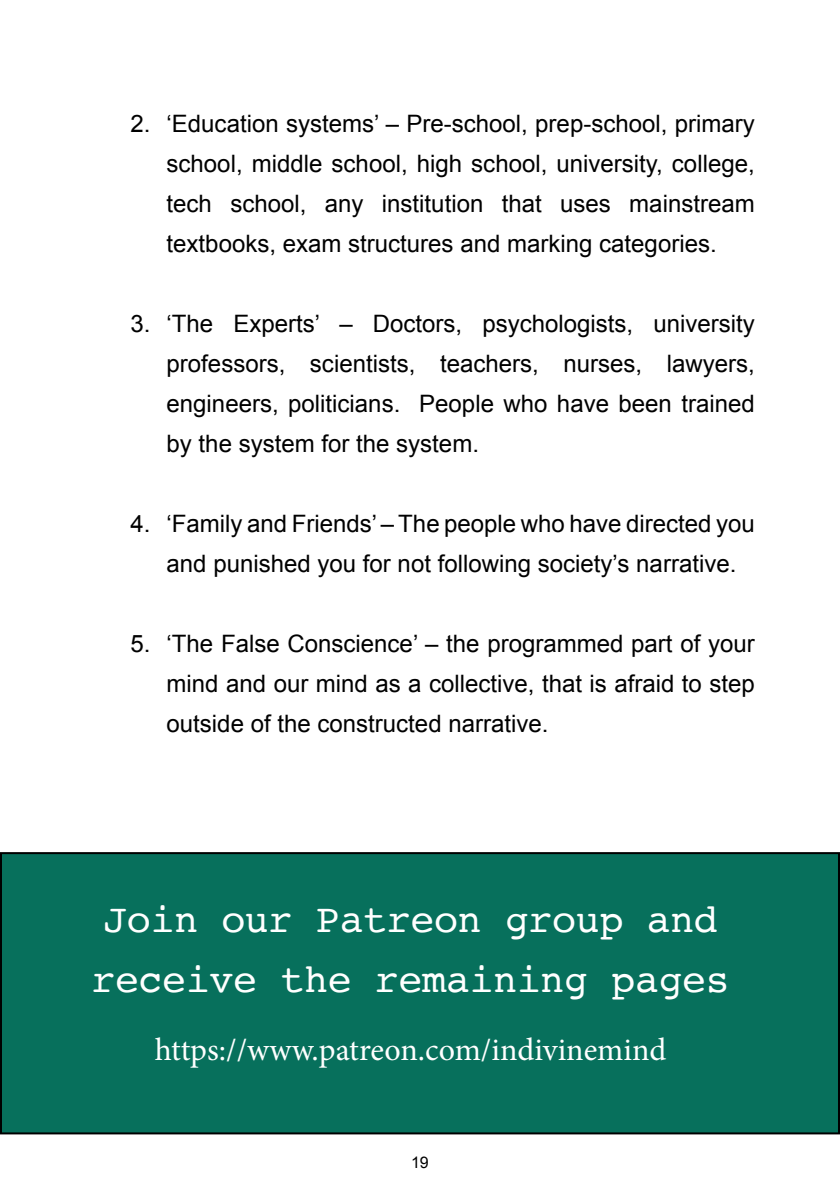
<style>
.page{position:relative;width:840px;height:1191px;background:#fff}
.page>*{position:absolute;margin:0;border:0;box-sizing:border-box;transform-origin:0 0}
.t1{font:40px/60px "Courier";letter-spacing:-.01em;color:#fff}
.t2{font:32px "Minion Pro";color:#fff}
.t3{font:24px/40px "Arial";color:#000;text-align:justify}
.t4{font:16px "Arial";color:#000}
</style>
<div class="page">
<div style="left:1px;top:853px;width:837px;height:280px;background:#07705c"></div>
<div style="left:0;top:852px;width:839px;height:282px;border:2px solid #000"></div>
<p class="t3" style="left:166px;top:104px;width:589px;text-indent:-36px">2. ‘Education systems’ – Pre-school, prep-school, primary school, middle school, high school, university, college, tech school, any institution that uses mainstream textbooks, exam structures and marking categories.</p>
<p class="t3" style="left:166px;top:304px;width:589px;text-indent:-36px">3. ‘The Experts’ – Doctors, psychologists, university professors, scientists, teachers, nurses, lawyers, engineers, politicians. People who have been trained by the system for the system.</p>
<p class="t3" style="left:166px;top:504px;width:589px;text-indent:-36px">4. ‘Family and Friends’ – The people who have directed you and punished you for not following society’s narrative.</p>
<p class="t3" style="left:166px;top:624px;width:589px;text-indent:-36px">5. ‘The False Conscience’ – the programmed part of your mind and our mind as a collective, that is afraid to step outside of the constructed narrative.</p>
<h1 class="t1" style="left:91px;top:888px;width:639px">Join our Patreon group and receive the remaining pages</h1>
<h2 class="t2" style="left:155px;top:1028px;width:513px">https://www.patreon.com/indivinemind</h2>
<p class="t4" style="left:411px;top:1152px;width:19px">19</p>
</div>
